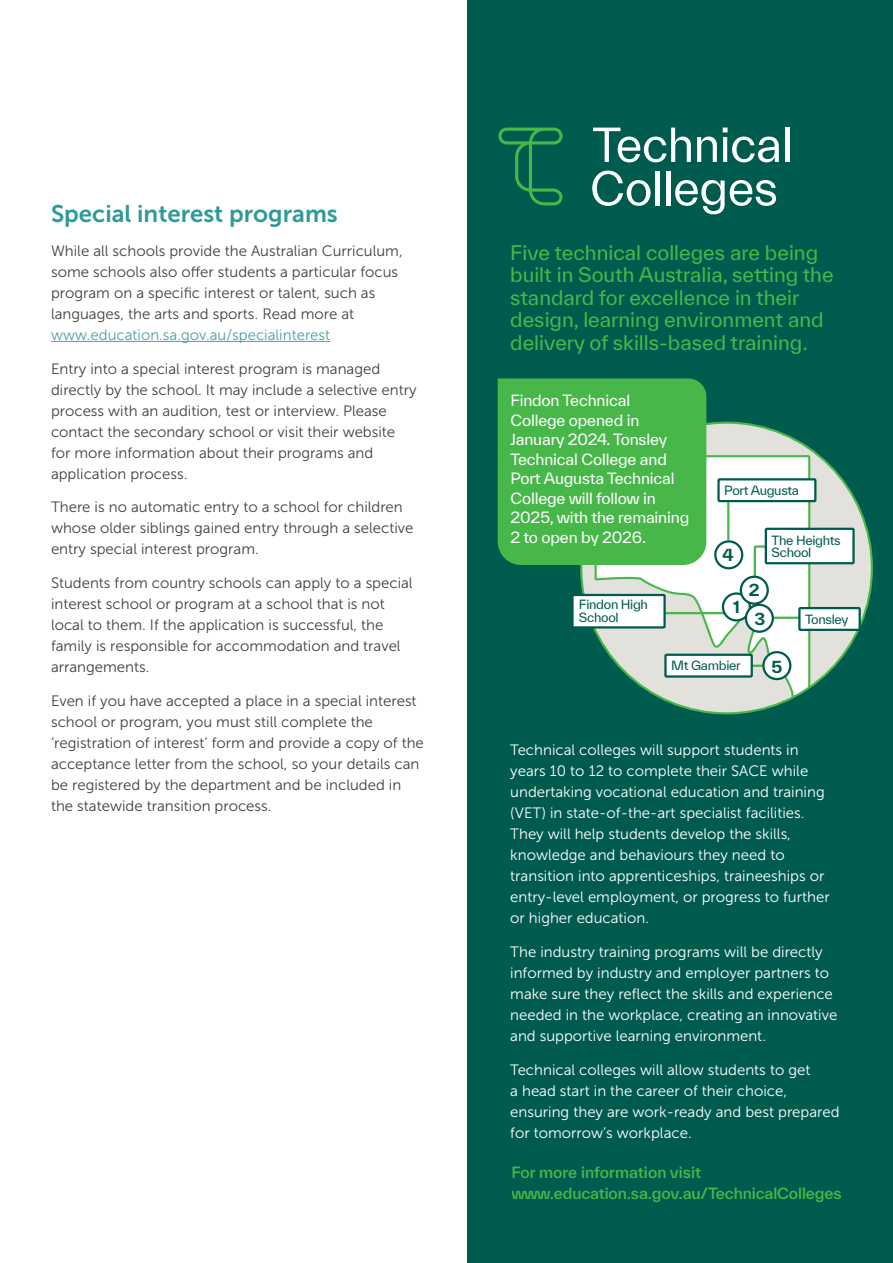
<style>
.page{position:relative;width:893px;height:1263px;background:#fff}
.page>*{position:absolute;margin:0;border:0;box-sizing:border-box;transform-origin:0 0}
.t1{font:24px "Museo Sans 700";color:#2f9a9a}
.t2{font:19.5px/22.5px "TWK Everett";color:#48b749}
.t3{font:700 16.05px/28.8px "TWK Everett";color:#005b4f;text-align:center}
.t4{font:15px/21px "Museo Sans 300";color:#414042}
.t5{font:15px/21px "Museo Sans 300";color:#fff}
.t6{font:15px/19.5px "TWK Everett";letter-spacing:-.01em;color:#fff}
.t7{font:500 15px/21px "TWK Everett";letter-spacing:-.01em;color:#48b749}
.t8{font:15px "Museo Sans 300";color:#4da1a2}
.t9{font:12.3px/12.3px "TWK Everett";letter-spacing:-.025em;color:#005b4f}
</style>
<div class="page">
<hr style="left:51px;top:341px;width:279px;height:1px;background:#4da1a2">
<div style="left:468px;top:0;width:425px;height:1263px;background:#005b4f"></div>
<svg style="left:593px;top:128px;width:98px;height:34px"></svg>
<svg style="left:697px;top:137px;width:20px;height:25px"></svg>
<svg style="left:723px;top:128px;width:56px;height:34px"></svg>
<hr style="left:785px;top:128px;width:4px;height:34px;background:#fff">
<svg style="left:592px;top:171px;width:59px;height:35px"></svg>
<div style="left:655px;top:171px;width:5px;height:34px;background:#fff"></div>
<hr style="left:666px;top:171px;width:4px;height:34px;background:#fff">
<svg style="left:675px;top:180px;width:101px;height:34px"></svg>
<svg style="left:498px;top:128px;width:64px;height:77px"></svg>
<div style="left:581px;top:423px;width:291px;height:290px;background:#e3e1dc;border-radius:50%"></div>
<svg style="left:593px;top:454px;width:218px;height:259px"></svg>
<hr style="left:759px;top:617px;width:43px;height:2px;background:#48b749">
<hr style="left:721px;top:665px;width:43px;height:2px;background:#48b749">
<hr style="left:660px;top:612px;width:73px;height:2px;background:#48b749">
<svg style="left:753px;top:544px;width:16px;height:43px"></svg>
<div style="left:723px;top:593px;width:27px;height:27px;background:#fff;border-radius:50%"></div>
<div style="left:722px;top:592px;width:29px;height:29px;border:2px solid #005b4f;border-radius:50%"></div>
<div style="left:741px;top:577px;width:27px;height:27px;background:#fff;border-radius:50%"></div>
<div style="left:740px;top:576px;width:29px;height:29px;border:2px solid #005b4f;border-radius:50%"></div>
<div style="left:746px;top:605px;width:27px;height:27px;background:#fff;border-radius:50%"></div>
<div style="left:745px;top:604px;width:29px;height:29px;border:2px solid #005b4f;border-radius:50%"></div>
<div style="left:763px;top:652px;width:27px;height:27px;background:#fff;border-radius:50%"></div>
<div style="left:762px;top:651px;width:29px;height:29px;border:2px solid #005b4f;border-radius:50%"></div>
<div style="left:665px;top:655px;width:87px;height:21px;background:#fff"></div>
<div style="left:664px;top:654px;width:89px;height:24px;border:2px solid #005b4f"></div>
<div style="left:766px;top:529px;width:87px;height:34px;background:#fff"></div>
<div style="left:765px;top:528px;width:90px;height:36px;border:2px solid #005b4f"></div>
<div style="left:799px;top:608px;width:61px;height:22px;background:#fff"></div>
<div style="left:798px;top:607px;width:63px;height:24px;border:2px solid #005b4f"></div>
<div style="left:572px;top:595px;width:93px;height:32px;background:#fff"></div>
<div style="left:571px;top:594px;width:95px;height:34px;border:2px solid #005b4f"></div>
<hr style="left:727px;top:503px;width:2px;height:36px;background:#48b749">
<div style="left:715px;top:541px;width:27px;height:27px;background:#fff;border-radius:50%"></div>
<div style="left:714px;top:540px;width:29px;height:29px;border:2px solid #005b4f;border-radius:50%"></div>
<div style="left:718px;top:479px;width:97px;height:22px;background:#fff"></div>
<div style="left:717px;top:478px;width:99px;height:24px;border:2px solid #005b4f"></div>
<div style="left:498px;top:378px;width:208px;height:187px;background:#48b749"></div>
<h1 class="t1" style="left:51px;top:200px;width:288px">Special interest programs</h1>
<p class="t4" style="left:51px;top:240px;width:353px">While all schools provide the Australian Curriculum, some schools also offer students a particular focus program on a specific interest or talent, such as languages, the arts and sports. Read more at</p>
<p class="t8" style="left:51px;top:327px;width:281px">www.education.sa.gov.au/specialinterest</p>
<p class="t4" style="left:51px;top:358px;width:367px">Entry into a special interest program is managed directly by the school. It may include a selective entry process with an audition, test or interview. Please contact the secondary school or visit their website for more information about their programs and application process.</p>
<p class="t4" style="left:51px;top:497px;width:364px">There is no automatic entry to a school for children whose older siblings gained entry through a selective entry special interest program.</p>
<p class="t4" style="left:51px;top:573px;width:363px">Students from country schools can apply to a special interest school or program at a school that is not local to them. If the application is successful, the family is responsible for accommodation and travel arrangements.</p>
<p class="t4" style="left:51px;top:690px;width:374px">Even if you have accepted a place in a special interest school or program, you must still complete the ‘registration of interest’ form and provide a copy of the acceptance letter from the school, so your details can be registered by the department and be included in the statewide transition process.</p>
<h2 class="t2" style="left:510px;top:241px;width:325px">Five technical colleges are being built in South Australia, setting the standard for excellence in their design, learning environment and delivery of skills-based training.</h2>
<p class="t6" style="left:510px;top:391px;width:180px">Findon Technical<br>College opened in<br>January 2024. Tonsley<br>Technical College and<br>Port Augusta Technical<br>College will follow in<br>2025, with the remaining<br>2 to open by 2026.</p>
<p class="t9" style="left:579px;top:598px;width:71px">Findon High<br>School</p>
<p class="t9" style="left:724px;top:484px;width:76px">Port Augusta</p>
<p class="t3" style="left:722px;top:540px;width:13px">4</p>
<p class="t3" style="left:733px;top:592px;width:8px">1</p>
<p class="t9" style="left:772px;top:533px;width:71px">The Heights<br>School</p>
<p class="t3" style="left:749px;top:576px;width:18px">2<br>3</p>
<p class="t9" style="left:805px;top:613px;width:45px">Tonsley</p>
<p class="t9" style="left:671px;top:659px;width:71px">Mt Gambier</p>
<p class="t3" style="left:771px;top:652px;width:12px">5</p>
<p class="t5" style="left:510px;top:739px;width:321px">Technical colleges will support students in years 10 to 12 to complete their SACE while undertaking vocational education and training (VET) in state-of-the-art specialist facilities.<br>They will help students develop the skills, knowledge and behaviours they need to transition into apprenticeships, traineeships or entry-level employment, or progress to further or higher education.</p>
<p class="t5" style="left:510px;top:941px;width:329px">The industry training programs will be directly informed by industry and employer partners to make sure they reflect the skills and experience needed in the workplace, creating an innovative and supportive learning environment.</p>
<p class="t5" style="left:510px;top:1059px;width:331px">Technical colleges will allow students to get<br>a head start in the career of their choice, ensuring they are work-ready and best prepared for tomorrow’s workplace.</p>
<p class="t7" style="left:511px;top:1161px;width:332px">For more information visit www.education.sa.gov.au/TechnicalColleges</p>
</div>
